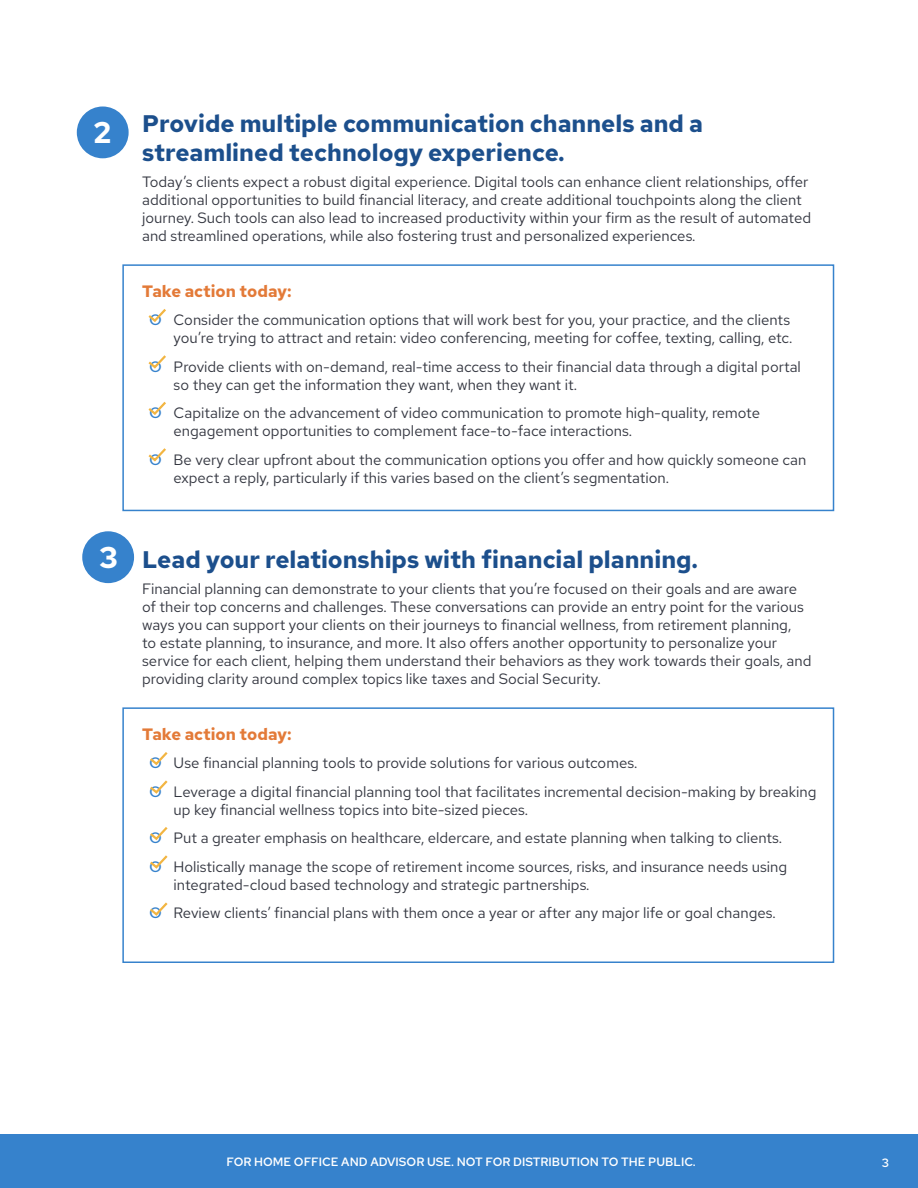
<style>
.page{position:relative;width:918px;height:1188px;background:#fff}
.page>*{position:absolute;margin:0;border:0;box-sizing:border-box;transform-origin:0 0}
.t1{font:700 30px "Red Hat Text";color:#fff}
.t2{font:700 24px/28.8px "Red Hat Text";color:#1c4f8c}
.t3{font:700 16.5px "Red Hat Text";color:#e37a38}
.t4{font:15px/18px "Red Hat Text";color:#333640}
.t5{font:500 12px "Red Hat Text";color:#fff}
.s1{font-family:"Red Hat Display";font-weight:500;color:#3682cc}
</style>
<div class="page">
<div style="left:0;top:1134px;width:918px;height:54px;background:#3682cc"></div>
<div style="left:77px;top:106px;width:52px;height:52px;background:#3682cc;border-radius:50%"></div>
<div style="left:82px;top:531px;width:52px;height:52px;background:#3682cc;border-radius:50%"></div>
<div style="left:122px;top:264px;width:712px;height:247px;border:2px solid #3682cc"></div>
<div style="left:122px;top:707px;width:712px;height:256px;border:2px solid #3682cc"></div>
<svg style="left:148px;top:309px;width:18px;height:13px"></svg>
<svg style="left:148px;top:355px;width:18px;height:14px"></svg>
<svg style="left:148px;top:401px;width:18px;height:14px"></svg>
<svg style="left:148px;top:448px;width:18px;height:14px"></svg>
<svg style="left:150px;top:752px;width:18px;height:14px"></svg>
<svg style="left:150px;top:780px;width:18px;height:14px"></svg>
<svg style="left:150px;top:827px;width:18px;height:14px"></svg>
<svg style="left:150px;top:855px;width:18px;height:14px"></svg>
<svg style="left:150px;top:902px;width:18px;height:14px"></svg>
<h1 class="t1" style="left:94px;top:112px;width:19px">2</h1>
<h1 class="t1" style="left:99px;top:537px;width:20px">3</h1>
<h2 class="t2" style="left:142px;top:109px;width:562px">Provide multiple communication channels and a streamlined technology experience.</h2>
<p class="t4" style="left:142px;top:172px;width:670px">Today’s clients expect a robust digital experience. Digital tools can enhance client relationships, offer additional opportunities to build financial literacy, and create additional touchpoints along the client journey. Such tools can also lead to increased productivity within your firm as the result of automated and streamlined operations, while also fostering trust and personalized experiences.</p>
<p class="t3" style="left:142px;top:280px;width:151px">Take action today:</p>
<p class="t4" style="left:150px;top:311px;width:644px;text-align:right"><span class="s1">O</span> Consider the communication options that will work best for you, your practice, and the clients you’re trying to attract and retain: video conferencing, meeting for coffee, texting, calling, etc.</p>
<p class="t4" style="left:174px;top:357px;width:629px;text-indent:-24px"><span class="s1">O</span> Provide clients with on-demand, real-time access to their financial data through a digital portal so they can get the information they want, when they want it.</p>
<p class="t4" style="left:174px;top:404px;width:588px;text-indent:-24px"><span class="s1">O</span> Capitalize on the advancement of video communication to promote high-quality, remote engagement opportunities to complement face-to-face interactions.</p>
<p class="t4" style="left:174px;top:450px;width:634px;text-indent:-24px"><span class="s1">O</span> Be very clear upfront about the communication options you offer and how quickly someone can expect a reply, particularly if this varies based on the client’s segmentation.</p>
<h2 class="t2" style="left:142px;top:545px;width:558px">Lead your relationships with financial planning.</h2>
<p class="t4" style="left:142px;top:579px;width:671px">Financial planning can demonstrate to your clients that you’re focused on their goals and are aware of their top concerns and challenges. These conversations can provide an entry point for the various ways you can support your clients on their journeys to financial wellness, from retirement planning,<br>to estate planning, to insurance, and more. It also offers another opportunity to personalize your service for each client, helping them understand their behaviors as they work towards their goals, and providing clarity around complex topics like taxes and Social Security.</p>
<p class="t3" style="left:142px;top:723px;width:151px">Take action today:</p>
<p class="t4" style="left:150px;top:748px;width:668px;line-height:28.5px"><span class="s1">O</span> Use financial planning tools to provide solutions for various outcomes.<br><span class="s1">O</span> Leverage a digital financial planning tool that facilitates incremental decision-making by breaking</p>
<p class="t4" style="left:150px;top:795px;width:639px;line-height:28.5px;text-indent:24px">up key financial wellness topics into bite-sized pieces.<br><span class="s1">O</span> Put a greater emphasis on healthcare, eldercare, and estate planning when talking to clients.<br><span class="s1">O</span> Holistically manage the scope of retirement income sources, risks, and insurance needs using</p>
<p class="t4" style="left:150px;top:870px;width:628px;line-height:28.5px;text-indent:24px">integrated-cloud based technology and strategic partnerships.<br><span class="s1">O</span> Review clients’ financial plans with them once a year or after any major life or goal changes.</p>
<p class="t5" style="left:227px;top:1154px;width:471px">FOR HOME OFFICE AND ADVISOR USE. NOT FOR DISTRIBUTION TO THE PUBLIC.</p>
<p class="t5" style="left:882px;top:1155px;width:9px">3</p>
</div>
